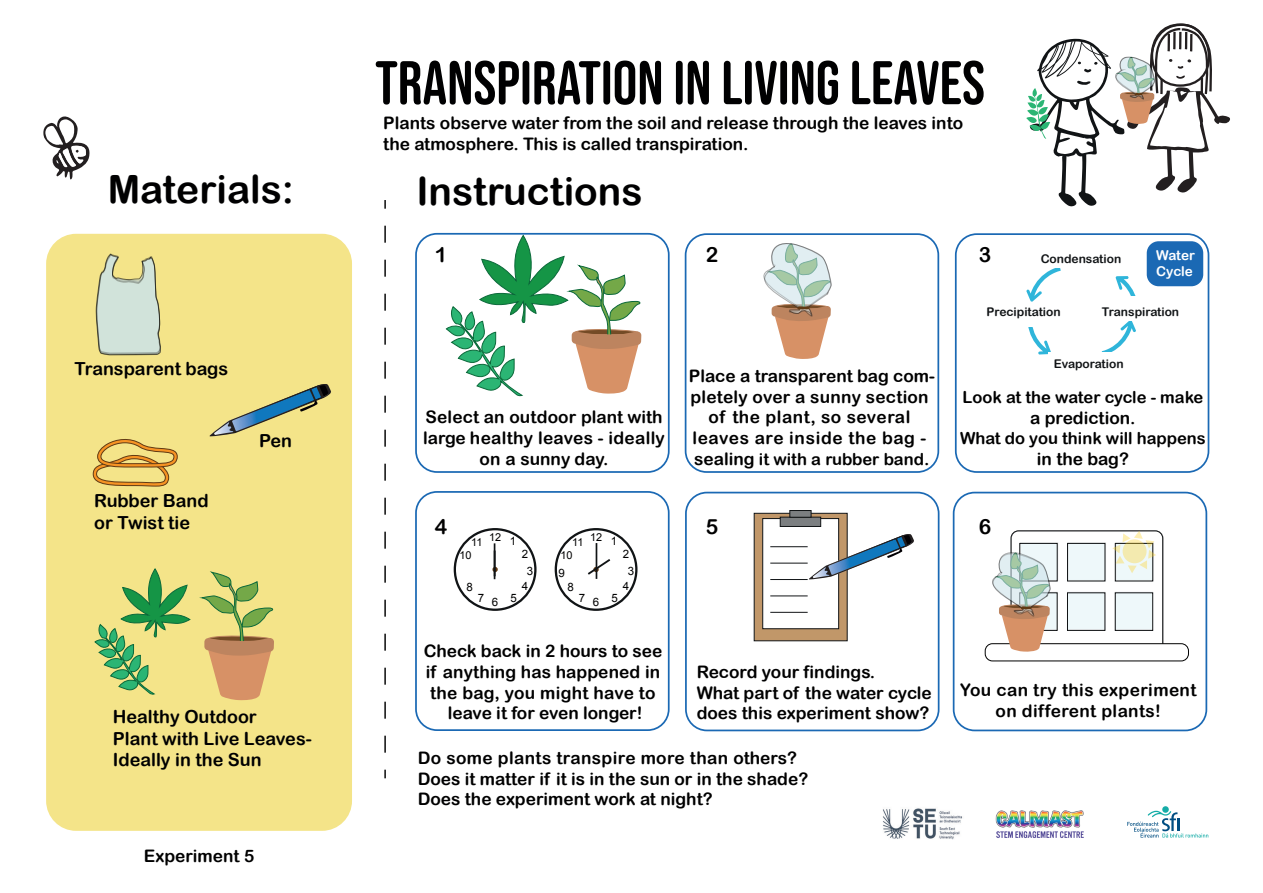
<style>
.page{position:relative;width:1263px;height:893px;background:#fff}
.page>*{position:absolute;margin:0;border:0;box-sizing:border-box;transform-origin:0 0}
.t1{font:61.5px "Bebas Neue Rounded";color:#000001}
.t2{font:39px "Arial Rounded MT Bold";color:#000001}
.t3{font:21px "Arial Rounded MT Bold";color:#000001}
.t4{font:18px/21.6px "Arial Rounded MT Bold";color:#000001}
.t5{font:17.25px/20.7px "Arial Rounded MT Bold";color:#000001}
.t6{font:17.25px/20.7px "Arial Rounded MT Bold";letter-spacing:.02em;color:#000001;text-align:center}
.t7{font:16.5px "Arial Rounded MT Bold";color:#000001}
.t8{font:13.5px/16.2px "Arial Rounded MT Bold";letter-spacing:-.005em;color:#fff}
.t9{font:12px "Arial Rounded MT Bold";color:#111416}
.t10{font:11.55px/17.4px "Arial";color:#000001;text-align:center}
.t11{font:10.95px "Arial";color:#000001}
.s1{font-size:17.25px}
</style>
<div class="page">
<div style="left:46px;top:234px;width:306px;height:597px;background:#f4e489;border-radius:30px"></div>
<img style="left:995px;top:810px;width:89px;height:28px">
<img style="left:883px;top:808px;width:80px;height:32px">
<div style="left:1162px;top:806px;width:7px;height:7px;background:#15aca7;border-radius:50%"></div>
<svg style="left:1127px;top:811px;width:81px;height:26px"></svg>
<svg style="left:1026px;top:268px;width:35px;height:34px"></svg>
<svg style="left:1028px;top:327px;width:23px;height:27px"></svg>
<svg style="left:1102px;top:276px;width:34px;height:76px"></svg>
<div style="left:1048px;top:353px;width:95px;height:24px;background:#fff"></div>
<div style="left:1089px;top:297px;width:95px;height:24px;background:#fff"></div>
<div style="left:1147px;top:241px;width:56px;height:45px;background:#1b69b4;border-radius:12px"></div>
<div style="left:1011px;top:531px;width:152px;height:128px;border:1px solid #111416;border-radius:8px"></div>
<div style="left:1020px;top:543px;width:38px;height:38px;background:#eef8fa;border:1px solid #7c7f81"></div>
<div style="left:1068px;top:543px;width:38px;height:38px;background:#eef8fa;border:1px solid #7c7f81"></div>
<div style="left:1116px;top:543px;width:37px;height:38px;background:#eef8fa"></div>
<div style="left:1019px;top:543px;width:38px;height:38px;border:1px solid #111416"></div>
<div style="left:1067px;top:543px;width:38px;height:38px;border:1px solid #111416"></div>
<div style="left:1115px;top:543px;width:38px;height:38px;border:1px solid #111416"></div>
<div style="left:1019px;top:592px;width:38px;height:38px;background:#eef8fa;border:1px solid #7c7f81"></div>
<div style="left:1067px;top:592px;width:38px;height:38px;background:#eef8fa;border:1px solid #7c7f81"></div>
<div style="left:1115px;top:592px;width:38px;height:38px;background:#eef8fa;border:1px solid #7c7f81"></div>
<div style="left:1067px;top:593px;width:38px;height:38px;border:1px solid #111416"></div>
<div style="left:1115px;top:593px;width:38px;height:38px;border:1px solid #111416"></div>
<svg style="left:1112px;top:531px;width:44px;height:42px"></svg>
<div style="left:985px;top:644px;width:203px;height:17px;background:#fff;border-radius:7px"></div>
<div style="left:985px;top:643px;width:204px;height:18px;border:1px solid #000001;border-radius:7px"></div>
<div style="left:955px;top:233px;width:254px;height:240px;border:2px solid #1b69b4;border-radius:21px"></div>
<div style="left:415px;top:233px;width:255px;height:240px;border:2px solid #1b69b4;border-radius:21px"></div>
<svg style="left:43px;top:116px;width:47px;height:64px"></svg>
<svg style="left:384px;top:200px;width:2px;height:9px"></svg>
<svg style="left:384px;top:226px;width:2px;height:527px"></svg>
<svg style="left:384px;top:770px;width:2px;height:8px"></svg>
<div style="left:415px;top:491px;width:255px;height:240px;border:2px solid #1b69b4;border-radius:21px"></div>
<div style="left:685px;top:492px;width:254px;height:239px;border:2px solid #1b69b4;border-radius:21px"></div>
<div style="left:953px;top:492px;width:254px;height:239px;border:2px solid #1b69b4;border-radius:21px"></div>
<div style="left:685px;top:233px;width:254px;height:240px;border:2px solid #1b69b4;border-radius:21px"></div>
<svg style="left:94px;top:568px;width:97px;height:126px"></svg>
<svg style="left:93px;top:439px;width:85px;height:47px"></svg>
<svg style="left:96px;top:254px;width:65px;height:101px"></svg>
<svg style="left:202px;top:571px;width:72px;height:129px"></svg>
<svg style="left:446px;top:235px;width:195px;height:161px"></svg>
<svg style="left:764px;top:243px;width:67px;height:116px"></svg>
<svg style="left:992px;top:552px;width:58px;height:100px"></svg>
<svg style="left:1026px;top:23px;width:204px;height:184px"></svg>
<div style="left:754px;top:513px;width:93px;height:128px;background:#c19769;border:1px solid #111416"></div>
<div style="left:762px;top:518px;width:77px;height:111px;background:#fff;border:1px solid #111416"></div>
<div style="left:780px;top:517px;width:41px;height:10px;background:#7c7f81;border:1px solid #111416"></div>
<div style="left:790px;top:510px;width:21px;height:7px;background:#7c7f81;border:1px solid #111416"></div>
<hr style="left:770px;top:546px;width:38px;height:1px;background:#111416">
<hr style="left:770px;top:563px;width:38px;height:1px;background:#111416">
<hr style="left:770px;top:579px;width:38px;height:1px;background:#111416">
<hr style="left:770px;top:596px;width:38px;height:1px;background:#111416">
<hr style="left:770px;top:612px;width:38px;height:1px;background:#111416">
<svg style="left:809px;top:534px;width:105px;height:46px"></svg>
<svg style="left:209px;top:384px;width:122px;height:53px"></svg>
<div style="left:454px;top:528px;width:82px;height:83px;border:2px solid #111416;border-radius:50%"></div>
<svg style="left:492px;top:567px;width:6px;height:5px"></svg>
<hr style="left:494px;top:543px;width:1px;height:36px;background:#111416">
<hr style="left:494px;top:550px;width:2px;height:26px;background:#111416">
<div style="left:555px;top:528px;width:82px;height:83px;border:2px solid #111416;border-radius:50%"></div>
<hr style="left:596px;top:543px;width:1px;height:36px;background:#111416">
<svg style="left:587px;top:557px;width:24px;height:19px"></svg>
<h1 class="t1" style="left:375px;top:48px;width:611px">TRANSPIRATION IN LIVING LEAVES</h1>
<p class="t5" style="left:383px;top:112px;width:581px">Plants observe water from the soil and release through the leaves into the atmosphere. This is called transpiration.</p>
<h2 class="t2" style="left:108px;top:166px;width:188px">Materials:</h2>
<h2 class="t2" style="left:416px;top:168px;width:228px">Instructions</h2>
<p class="t3" style="left:435px;top:242px;width:14px">1</p>
<p class="t3" style="left:706px;top:242px;width:14px">2</p>
<p class="t3" style="left:979px;top:242px;width:14px">3</p>
<p class="t9" style="left:1041px;top:252px;width:82px">Condensation</p>
<p class="t8" style="left:1156px;top:246px;width:40px">Water<br>Cycle</p>
<p class="t4" style="left:74px;top:358px;width:155px">Transparent bags</p>
<p class="t4" style="left:94px;top:490px;width:116px">Rubber Band or Twist tie</p>
<p class="t4" style="left:259px;top:430px;width:34px">Pen</p>
<p class="t4" style="left:113px;top:706px;width:200px">Healthy Outdoor<br>Plant with Live Leaves-<br>Ideally in the Sun</p>
<p class="t5" style="left:144px;top:845px;width:112px">Experiment 5</p>
<p class="t5" style="left:423px;top:407px;width:243px;text-align:center">Select an outdoor plant with large healthy leaves - ideally on a sunny day.</p>
<p class="t5" style="left:689px;top:365px;width:247px;text-align:center">Place a transparent bag com&shy;pletely over a sunny section of the plant, so several leaves are inside the bag -</p>
<p class="t7" style="left:694px;top:449px;width:237px"><span class="s1">sealing</span> it with a rubber band<span class="s1">.</span></p>
<p class="t9" style="left:986px;top:305px;width:76px">Precipitation</p>
<p class="t9" style="left:1102px;top:305px;width:79px">Transpiration</p>
<p class="t9" style="left:1054px;top:356px;width:71px">Evaporation</p>
<p class="t7" style="left:962px;top:388px;width:242px">Look at the water cycle - make</p>
<p class="t5" style="left:1030px;top:407px;width:107px">a prediction.</p>
<p class="t7" style="left:960px;top:428px;width:247px">What do you think will happens</p>
<p class="t5" style="left:1037px;top:448px;width:93px">in the bag?</p>
<p class="t3" style="left:435px;top:514px;width:14px">4</p>
<p class="t3" style="left:979px;top:514px;width:14px">6</p>
<p class="t3" style="left:706px;top:514px;width:14px">5</p>
<p class="t11" style="left:489px;top:530px;width:14px">12</p>
<p class="t10" style="left:611px;top:532px;width:8px">1</p>
<p class="t11" style="left:590px;top:530px;width:14px">12</p>
<p class="t10" style="left:510px;top:532px;width:8px">1</p>
<p class="t11" style="left:471px;top:535px;width:13px">11</p>
<p class="t11" style="left:572px;top:535px;width:13px">11</p>
<p class="t11" style="left:459px;top:548px;width:14px">10</p>
<p class="t10" style="left:466px;top:578px;width:8px">8</p>
<p class="t10" style="left:522px;top:545px;width:13px">2<br>3</p>
<p class="t10" style="left:522px;top:577px;width:8px">4</p>
<p class="t11" style="left:560px;top:548px;width:14px">10</p>
<p class="t10" style="left:558px;top:564px;width:8px">9</p>
<p class="t10" style="left:567px;top:578px;width:8px">8</p>
<p class="t10" style="left:623px;top:545px;width:13px">2<br>3</p>
<p class="t10" style="left:623px;top:577px;width:8px">4</p>
<p class="t10" style="left:478px;top:590px;width:8px">7</p>
<p class="t10" style="left:510px;top:589px;width:8px">5</p>
<p class="t10" style="left:492px;top:593px;width:8px">6</p>
<p class="t10" style="left:579px;top:590px;width:8px">7</p>
<p class="t10" style="left:611px;top:589px;width:8px">5</p>
<p class="t10" style="left:593px;top:593px;width:8px">6</p>
<p class="t5" style="left:424px;top:640px;width:240px;text-align:center">Check back in 2 hours to see if anything has happened in the bag, you might have to leave it for even longer!</p>
<p class="t5" style="left:697px;top:661px;width:237px">Record your findings.<br>What part of the water cycle does this experiment show?</p>
<p class="t5" style="left:418px;top:747px;width:392px">Do some plants transpire more than others?<br>Does it matter if it is in the sun or in the shade?<br>Does the experiment work at night?</p>
<p class="t6" style="left:960px;top:679px;width:238px">You can try this experiment on different plants!</p>
</div>
